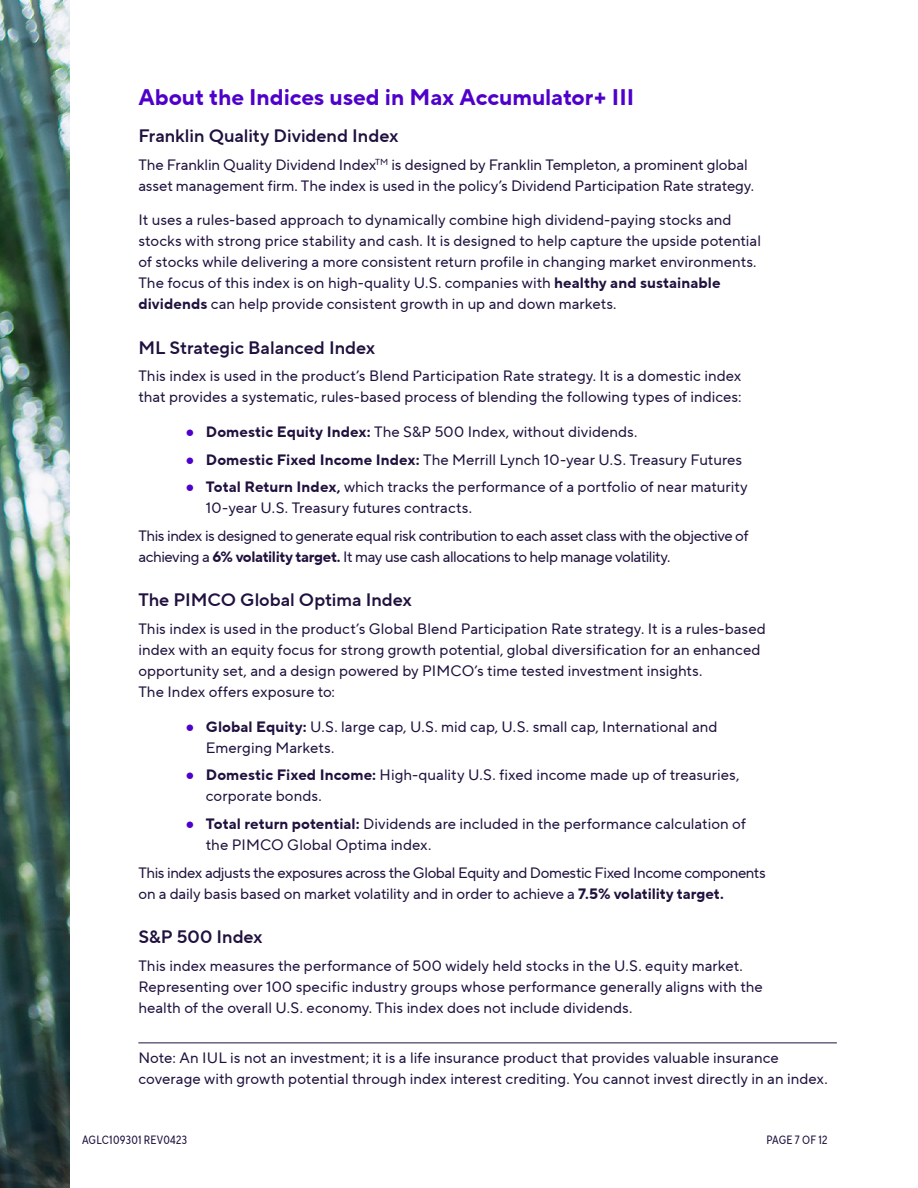
<style>
.page{position:relative;width:918px;height:1188px;background:#fff}
.page>*{position:absolute;margin:0;border:0;box-sizing:border-box;transform-origin:0 0}
.t1{font:700 22.5px "TT Norms Pro";letter-spacing:-.005em;color:#4f00ca}
.t2{font:18px "TT Norms Pro Dm Bd";color:#20113e}
.t3{font:15px/21px "TT Norms Pro";color:#20113e}
.t4{font:15px/21px "TT Norms Pro";letter-spacing:-.03em;color:#20113e}
.t5{font:15px/21px "TT Norms Pro";letter-spacing:-.025em;color:#20113e}
.t6{font:12px "TT Norms Pro Cond";letter-spacing:.02em;color:#20113e}
.s1{font-weight:700}
.s2{font-family:"Arial";font-weight:700;color:#4f00ca}
</style>
<div class="page">
<img style="left:0;top:0;width:69px;height:1188px">
<hr style="left:138px;top:1043px;width:699px;height:1px;background:#20113e">
<h3 class="t1" style="left:138px;top:80px;width:497px">About the Indices used in Max Accumulator+ III</h3>
<h4 class="t2" style="left:138px;top:123px;width:262px">Franklin Quality Dividend Index</h4>
<p class="t3" style="left:138px;top:154px;width:617px">The Franklin Quality Dividend Index<sup>TM</sup> is designed by Franklin Templeton, a prominent global asset management firm. The index is used in the policy’s Dividend Participation Rate strategy.</p>
<p class="t3" style="left:138px;top:209px;width:624px">It uses a rules-based approach to dynamically combine high dividend-paying stocks and stocks with strong price stability and cash. It is designed to help capture the upside potential of stocks while delivering a more consistent return profile in changing market environments.<br>The focus of this index is on high-quality U.S. companies with <span class="s1">healthy and sustainable dividends</span> can help provide consistent growth in up and down markets.</p>
<h4 class="t2" style="left:138px;top:334px;width:238px">ML Strategic Balanced Index</h4>
<p class="t3" style="left:138px;top:365px;width:605px">This index is used in the product’s Blend Participation Rate strategy. It is a domestic index that provides a systematic, rules-based process of blending the following types of indices:</p>
<p class="t3" style="left:186px;top:421px;width:453px"><span class="s2">●</span> <span class="s1">Domestic Equity Index:</span> The S&amp;P 500 Index, without dividends.</p>
<p class="t3" style="left:186px;top:449px;width:558px"><span class="s2">●</span> <span class="s1">Domestic Fixed Income Index:</span> The Merrill Lynch 10-year U.S. Treasury Futures</p>
<p class="t3" style="left:206px;top:476px;width:543px;text-indent:-20px"><span class="s2">●</span> <span class="s1">Total Return Index,</span> which tracks the performance of a portfolio of near maturity<br>10-year U.S. Treasury futures contracts.</p>
<p class="t4" style="left:138px;top:525px;width:612px">This index is designed to generate equal risk contribution to each asset class with the objective of achieving a <span class="s1">6% volatility target.</span> It may use cash allocations to help manage volatility.</p>
<h4 class="t2" style="left:138px;top:587px;width:275px">The PIMCO Global Optima Index</h4>
<p class="t3" style="left:138px;top:618px;width:629px">This index is used in the product’s Global Blend Participation Rate strategy. It is a rules-based index with an equity focus for strong growth potential, global diversification for an enhanced opportunity set, and a design powered by PIMCO’s time tested investment insights.</p>
<p class="t3" style="left:138px;top:681px;width:198px">The Index offers exposure to:</p>
<p class="t3" style="left:206px;top:716px;width:513px;text-indent:-20px"><span class="s2">●</span> <span class="s1">Global Equity:</span> U.S. large cap, U.S. mid cap, U.S. small cap, International and<br>Emerging Markets.</p>
<p class="t3" style="left:206px;top:764px;width:535px;text-indent:-20px"><span class="s2">●</span> <span class="s1">Domestic Fixed Income:</span> High-quality U.S. fixed income made up of treasuries, corporate bonds.</p>
<p class="t3" style="left:206px;top:813px;width:542px;text-indent:-20px"><span class="s2">●</span> <span class="s1">Total return potential:</span> Dividends are included in the performance calculation of the PIMCO Global Optima index.</p>
<p class="t5" style="left:138px;top:862px;width:629px">This index adjusts the exposures across the Global Equity and Domestic Fixed Income components on a daily basis based on market volatility and in order to achieve a <span class="s1">7.5% volatility target.</span></p>
<h4 class="t2" style="left:138px;top:924px;width:126px">S&amp;P 500 Index</h4>
<p class="t3" style="left:138px;top:955px;width:626px">This index measures the performance of 500 widely held stocks in the U.S. equity market.<br>Representing over 100 specific industry groups whose performance generally aligns with the health of the overall U.S. economy. This index does not include dividends.</p>
<p class="t3" style="left:138px;top:1047px;width:691px">Note: An IUL is not an investment; it is a life insurance product that provides valuable insurance coverage with growth potential through index interest crediting. You cannot invest directly in an index.</p>
<p class="t6" style="left:82px;top:1131px;width:107px">AGLC109301 REV0423</p>
<p class="t6" style="left:766px;top:1131px;width:62px">PAGE 7 OF 12</p>
</div>
